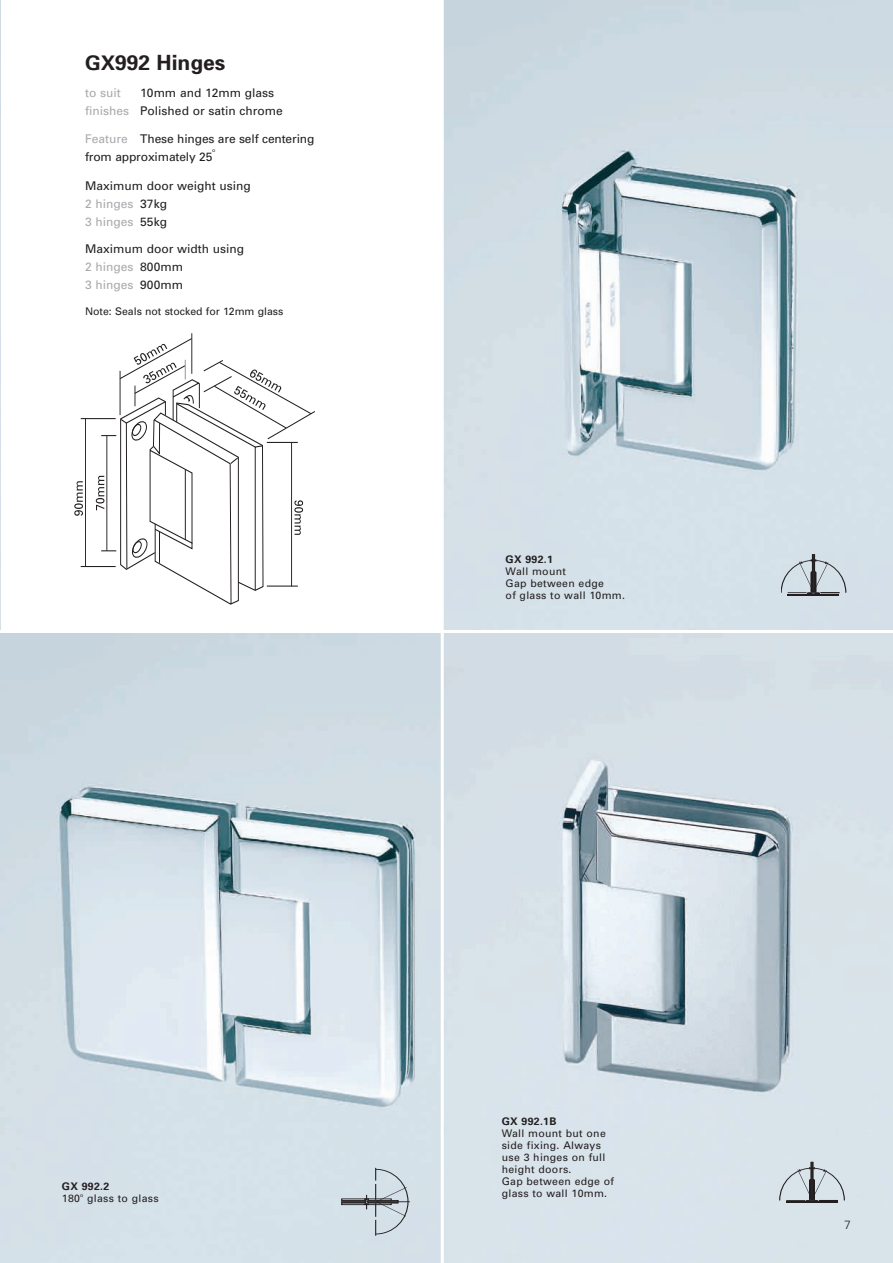
<style>
.page{position:relative;width:893px;height:1263px;background:#fff}
.page>*{position:absolute;margin:0;border:0;box-sizing:border-box;transform-origin:0 0}
.t1{font:700 21px "Univers";color:#231f20}
.t2{font:12px/18px "Univers";color:#231f20}
.t3{font:12px "Univers";color:#a8a9ad}
.t4{font:300 12px "Univers";color:#231f20}
.t5{font:10.5px/12px "Univers";letter-spacing:.03em;color:#231f20}
.t6{font:10.5px "Univers";color:#231f20}
.t7{font:700 10.5px/12px "Univers";color:#231f20}
.t8{font:5.25px "Univers";color:#231f20}
.s1{font-size:20.1px}
.s2{color:#a8a9ad}
.s3{font-weight:700}
.s4{font-weight:400}
</style>
<div class="page">
<img style="left:0;top:633px;width:441px;height:630px">
<img style="left:444px;top:633px;width:449px;height:630px">
<img style="left:444px;top:0;width:449px;height:630px">
<hr style="left:192px;top:333px;width:1px;height:41px;background:#231f20">
<hr style="left:81px;top:418px;width:35px;height:1px;background:#231f20">
<hr style="left:81px;top:566px;width:35px;height:1px;background:#231f20">
<hr style="left:85px;top:419px;width:1px;height:148px;background:#231f20">
<svg style="left:74px;top:481px;width:9px;height:35px"></svg>
<svg style="left:96px;top:338px;width:219px;height:267px"></svg>
<hr style="left:341px;top:1201px;width:69px;height:1px;background:#231f20">
<div style="left:368px;top:1200px;width:30px;height:3px;border:1px solid #231f20"></div>
<div style="left:341px;top:1203px;width:50px;height:2px;border:1px solid #231f20"></div>
<svg style="left:341px;top:1195px;width:28px;height:14px"></svg>
<svg style="left:375px;top:1168px;width:33px;height:68px;background:#bcc5cd"></svg>
<hr style="left:812px;top:554px;width:1px;height:38px;background:#231f20">
<hr style="left:813px;top:554px;width:1px;height:39px;background:#231f20">
<hr style="left:814px;top:554px;width:1px;height:38px;background:#231f20">
<svg style="left:781px;top:559px;width:65px;height:36px;background:#b5bec5"></svg>
<hr style="left:811px;top:1162px;width:1px;height:38px;background:#231f20">
<hr style="left:812px;top:1162px;width:1px;height:38px;background:#231f20">
<hr style="left:813px;top:1162px;width:1px;height:38px;background:#231f20">
<hr style="left:786px;top:1202px;width:52px;height:1px;background:#231f20">
<svg style="left:780px;top:1167px;width:65px;height:35px;background:#b8c1c7"></svg>
<p class="t1" style="left:85px;top:55px;width:142px"><span class="s1">GX</span>992 Hinges</p>
<p class="t3" style="left:85px;top:88px;width:37px">to suit</p>
<p class="t2" style="left:85px;top:85px;width:199px;text-indent:55px">10mm and 12mm glass <span class="s2">finishes</span> Polished or satin chrome</p>
<p class="t2" style="left:85px;top:130px;width:231px"><span class="s2">Feature</span> These hinges are self centering from approximately 25</p>
<p class="t8" style="left:212px;top:148px;width:5px">o</p>
<p class="t2" style="left:85px;top:178px;width:167px">Maximum door weight using<br><span class="s2">2 hinges</span> 37kg<br><span class="s2">3 hinges</span> 55kg</p>
<p class="t2" style="left:85px;top:241px;width:160px">Maximum door width using<br><span class="s2">2 hinges</span> 800mm<br><span class="s2">3 hinges</span> 900mm</p>
<p class="t6" style="left:85px;top:308px;width:200px">Note: Seals not stocked for 12mm glass</p>
<p class="t5" style="left:506px;top:554px;width:121px"><span class="s3">GX 992.1<br></span>Wall mount<br>Gap between edge<br>of glass to wall 10mm.</p>
<p class="t7" style="left:62px;top:1181px;width:49px">GX 992.2<br><span class="s4">180</span></p>
<p class="t8" style="left:80px;top:1193px;width:5px">o</p>
<p class="t5" style="left:87px;top:1193px;width:73px">glass to glass</p>
<p class="t5" style="left:502px;top:1116px;width:114px"><span class="s3">GX 992.1B<br></span>Wall mount but one side fixing. Always use 3 hinges on full height doors.<br>Gap between edge of glass to wall 10mm.</p>
<p class="t4" style="left:844px;top:1220px;width:8px">7</p>
</div>
